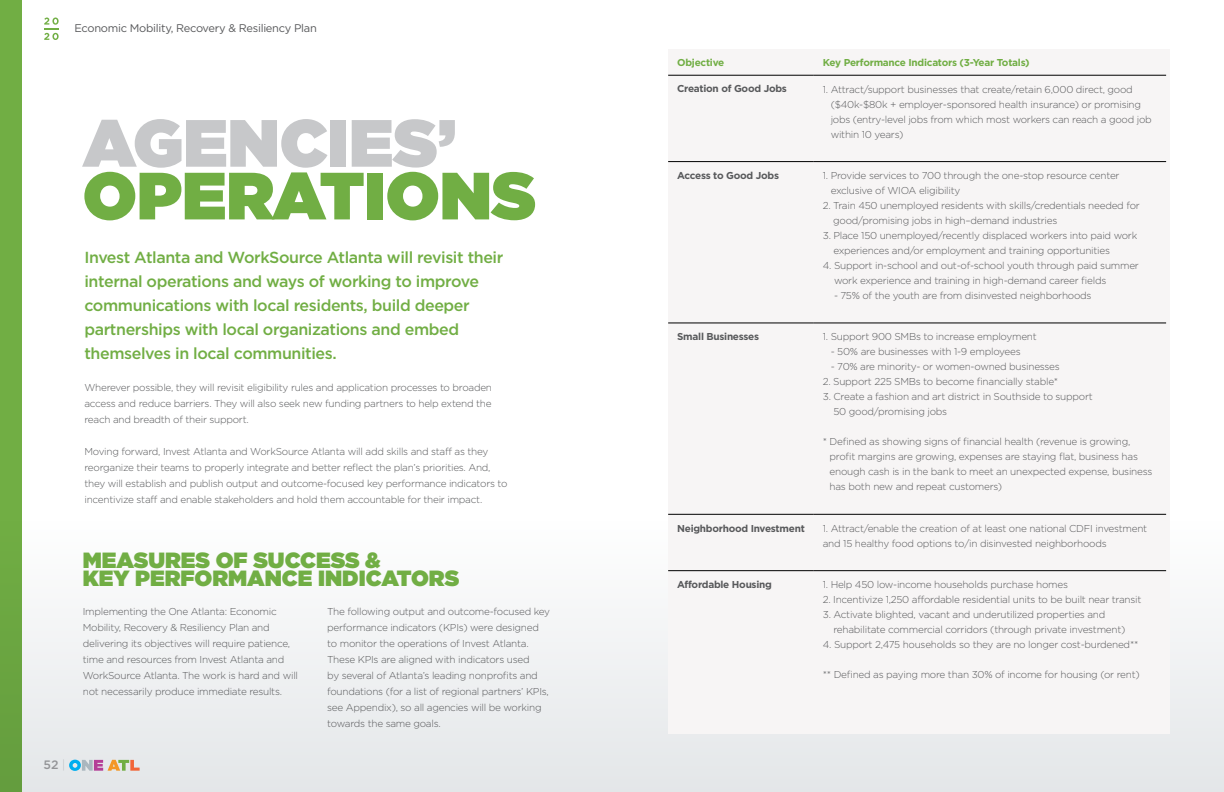
<style>
.page{position:relative;width:1224px;height:792px;background:#fff}
.page>*{position:absolute;margin:0;border:0;box-sizing:border-box;transform-origin:0 0}
.t1{font:900 66.6px "Gotham";color:#71ae44}
.t2{font:900 66.6px "Gotham";color:#c7c8ca}
.t3{font:900 22px/18px "Gotham";color:#71ae44}
.t4{font:500 16px/24px "Gotham";letter-spacing:-.025em;color:#71ae44}
.t5{font:500 12.2px "Gotham";color:#949598}
.t6{font:11.1px "Gotham";letter-spacing:-.025em;color:#58595b}
.t7{font:300 10px/16px "Gotham";letter-spacing:-.025em;color:#58595b}
.t8{font:700 10px "Gotham";letter-spacing:-.025em;color:#58595b}
.t9{font:700 10px "Gotham";letter-spacing:-.025em;color:#71ae44}
.s1{font-weight:100}
</style>
<div class="page">
<div style="left:0;top:521px;width:612px;height:271px;background:linear-gradient(to right,#f1f2f3,#f1f2f3)"></div>
<div style="left:612px;top:521px;width:612px;height:271px;background:linear-gradient(to bottom,#fefefe,#e3e6e8)"></div>
<div style="left:668px;top:49px;width:502px;height:685px;background:#f7f5f5"></div>
<hr style="left:668px;top:75px;width:146px;height:1px;background:#000">
<hr style="left:814px;top:75px;width:352px;height:1px;background:#000">
<hr style="left:668px;top:161px;width:146px;height:1px;background:#000">
<hr style="left:814px;top:161px;width:352px;height:1px;background:#000">
<hr style="left:668px;top:322px;width:146px;height:1px;background:#000">
<hr style="left:814px;top:322px;width:352px;height:1px;background:#000">
<hr style="left:668px;top:514px;width:146px;height:1px;background:#000">
<hr style="left:814px;top:514px;width:352px;height:1px;background:#000">
<hr style="left:668px;top:570px;width:146px;height:1px;background:#000">
<hr style="left:814px;top:570px;width:352px;height:1px;background:#000">
<div style="left:0;top:0;width:22px;height:792px;background:#71ae44"></div>
<svg style="left:44px;top:18px;width:15px;height:22px"></svg>
<svg style="left:69px;top:760px;width:71px;height:11px"></svg>
<p class="t6" style="left:74px;top:22px;width:244px">Economic Mobility, Recovery &amp; Resiliency Plan</p>
<h1 class="t2" style="left:83px;top:105px;width:375px">AGENCIES’</h1>
<h1 class="t1" style="left:83px;top:157px;width:455px">OPERATIONS</h1>
<p class="t4" style="left:84px;top:244px;width:420px">Invest Atlanta and WorkSource Atlanta will revisit their internal operations and ways of working to improve communications with local residents, build deeper partnerships with local organizations and embed themselves in local communities.</p>
<p class="t7" style="left:84px;top:379px;width:409px;text-align:justify">Wherever possible, they will revisit eligibility rules and application processes to broaden access and reduce barriers. They will also seek new funding partners to help extend the reach and breadth of their support.</p>
<p class="t7" style="left:84px;top:443px;width:425px">Moving forward, Invest Atlanta and WorkSource Atlanta will add skills and staff as they reorganize their teams to properly integrate and better reflect the plan’s priorities. And, they will establish and publish output and outcome-focused key performance indicators to incentivize staff and enable stakeholders and hold them accountable for their impact.</p>
<p class="t5" style="left:44px;top:758px;width:23px">52 <span class="s1">|</span></p>
<h2 class="t3" style="left:83px;top:550px;width:378px">MEASURES OF SUCCESS &amp;<br>KEY PERFORMANCE INDI CATORS</h2>
<p class="t7" style="left:83px;top:603px;width:217px">Implementing the One Atlanta: Economic Mobility, Recovery &amp; Resiliency Plan and delivering its objectives will require patience, time and resources from Invest Atlanta and WorkSource Atlanta. The work is hard and will not necessarily produce immediate results.</p>
<p class="t7" style="left:327px;top:603px;width:224px">The following output and outcome-focused key performance indicators (KPIs) were designed to monitor the operations of Invest Atlanta.<br>These KPIs are aligned with indicators used<br>by several of Atlanta’s leading nonprofits and foundations (for a list of regional partners’ KPIs, see Appendix), so all agencies will be working towards the same goals.</p>
<p class="t9" style="left:677px;top:57px;width:49px">Objective</p>
<p class="t9" style="left:823px;top:57px;width:208px">Key Performance Indicators (3-Year Totals)</p>
<p class="t8" style="left:677px;top:83px;width:111px">Creation of Good Jobs</p>
<p class="t7" style="left:831px;top:81px;width:323px;line-height:15px;text-indent:-8px">1. Attract/support businesses that create/retain 6,000 direct, good ($40k-$80k + employer-sponsored health insurance) or promising jobs (entry-level jobs from which most workers can reach a good job within 10 years)</p>
<p class="t8" style="left:677px;top:170px;width:103px">Access to Good Jobs</p>
<p class="t7" style="left:831px;top:168px;width:290px;line-height:15px;text-indent:-8px">1. Provide services to 700 through the one-stop resource center exclusive of WIOA eligibility</p>
<p class="t7" style="left:833px;top:198px;width:308px;line-height:15px;text-indent:-10px">2. Train 450 unemployed residents with skills/credentials needed for good/promising jobs in high–demand industries</p>
<p class="t7" style="left:833px;top:228px;width:305px;line-height:15px;text-indent:-11px">3. Place 150 unemployed/recently displaced workers into paid work experiences and/or employment and training opportunities</p>
<p class="t7" style="left:834px;top:258px;width:306px;line-height:15px;text-indent:-11px">4. Support in-school and out-of-school youth through paid summer work experience and training in high-demand career fields</p>
<p class="t7" style="left:834px;top:287px;width:259px">- 75% of the youth are from disinvested neighborhoods</p>
<p class="t8" style="left:677px;top:331px;width:84px">Small Businesses</p>
<p class="t7" style="left:823px;top:329px;width:216px">1. Support 900 SMBs to increase employment</p>
<p class="t7" style="left:831px;top:344px;width:191px">- 50% are businesses with 1-9 employees</p>
<p class="t7" style="left:831px;top:359px;width:231px">- 70% are minority- or women-owned businesses</p>
<p class="t7" style="left:823px;top:374px;width:237px">2. Support 225 SMBs to become financially stable*</p>
<p class="t7" style="left:833px;top:389px;width:261px;line-height:15px;text-indent:-11px">3. Create a fashion and art district in Southside to support<br>50 good/promising jobs</p>
<p class="t7" style="left:830px;top:434px;width:324px;line-height:15px;text-indent:-7px">* Defined as showing signs of financial health (revenue is growing, profit margins are growing, expenses are staying flat, business has enough cash is in the bank to meet an unexpected expense, business has both new and repeat customers)</p>
<p class="t8" style="left:677px;top:522px;width:129px">Neighborhood Investment</p>
<p class="t7" style="left:823px;top:520px;width:326px;line-height:15px">1. Attract/enable the creation of at least one national CDFI investment and 15 healthy food options to/in disinvested neighborhoods</p>
<p class="t8" style="left:677px;top:579px;width:96px">Affordable Housing</p>
<p class="t7" style="left:823px;top:576px;width:247px">1. Help 450 low-income households purchase homes</p>
<p class="t7" style="left:823px;top:591px;width:320px">2. Incentivize 1,250 affordable residential units to be built near transit</p>
<p class="t7" style="left:833px;top:607px;width:293px;line-height:15px;text-indent:-11px">3. Activate blighted, vacant and underutilized properties and rehabilitate commercial corridors (through private investment)</p>
<p class="t7" style="left:823px;top:636px;width:317px">4. Support 2,475 households so they are no longer cost-burdened**</p>
<p class="t7" style="left:823px;top:666px;width:318px">** Defined as paying more than 30% of income for housing (or rent)</p>
</div>
